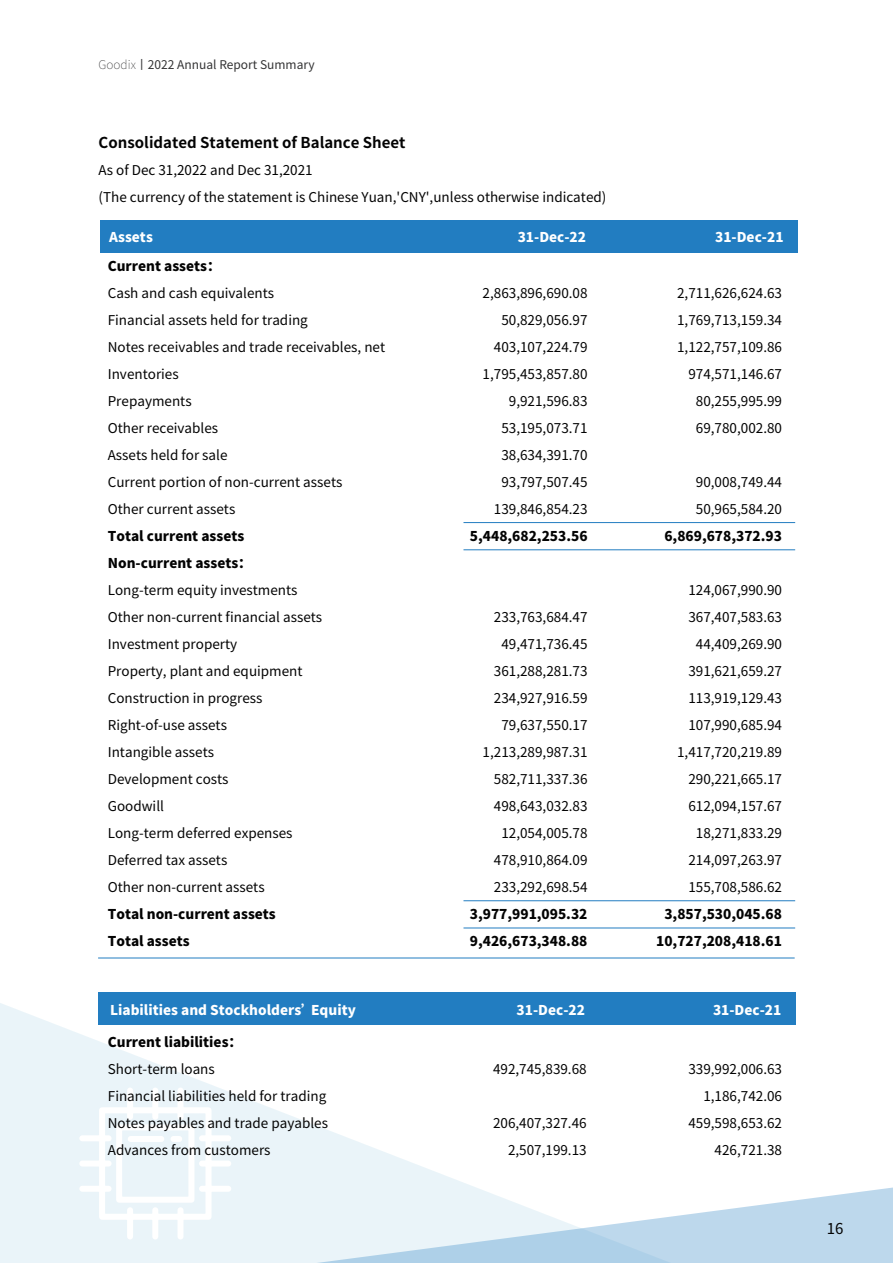
<style>
.page{position:relative;width:893px;height:1263px;background:#fff}
.page>*{position:absolute;margin:0;border:0;box-sizing:border-box;transform-origin:0 0}
.t1{font:700 15px "Source Han Sans SC";color:#030303}
.t2{font:15px "Source Han Sans SC";color:#030303}
.t3{font:13.5px/27px "Source Han Sans SC";color:#030303;text-align:right}
.t4{font:800 13.5px/27px "Source Han Sans SC";color:#030303}
.t5{font:800 13.5px "Source Han Sans SC";color:#fff}
.t6{font:12px "Source Han Sans SC";color:#333334}
.s1{font-weight:200}
</style>
<div class="page">
<svg style="left:0;top:1003px;width:474px;height:260px;fill:#eaf4f9"></svg>
<svg style="left:316px;top:1187px;width:577px;height:76px"></svg>
<svg style="left:79px;top:1087px;width:153px;height:153px"></svg>
<div style="left:100px;top:220px;width:697px;height:33px;background:#227dc1"></div>
<hr style="left:463px;top:549px;width:332px;height:1px;background:#227dc1">
<hr style="left:463px;top:522px;width:332px;height:1px;background:#227dc1">
<hr style="left:463px;top:927px;width:332px;height:1px;background:#227dc1">
<hr style="left:463px;top:900px;width:332px;height:1px;background:#227dc1">
<hr style="left:98px;top:957px;width:697px;height:1px;background:#227dc1">
<div style="left:98px;top:992px;width:698px;height:33px;background:#227dc1"></div>
<p class="t6" style="left:99px;top:58px;width:218px"><span class="s1">Goodix</span>丨2022 Annual Report Summary</p>
<p class="t1" style="left:99px;top:134px;width:308px">Consolidated Statement of Balance Sheet</p>
<p class="t3" style="left:99px;top:157px;width:509px;text-align:left">As of Dec 31,2022 and Dec 31,2021<br>(The currency of the statement is Chinese Yuan,'CNY',unless otherwise indicated)</p>
<p class="t5" style="left:109px;top:229px;width:45px">Assets</p>
<p class="t5" style="left:518px;top:229px;width:70px">31-Dec-22</p>
<p class="t5" style="left:715px;top:229px;width:70px">31-Dec-21</p>
<p class="t4" style="left:108px;top:253px;width:114px">Current assets：</p>
<p class="t3" style="left:108px;top:280px;width:279px;text-align:left">Cash and cash equivalents<br>Financial assets held for trading<br>Notes receivables and trade receivables, net<br>Inventories<br>Prepayments<br>Other receivables<br>Assets held for sale<br>Current portion of non-current assets<br>Other current assets</p>
<p class="t4" style="left:108px;top:523px;width:145px">Total current assets<br>Non-current assets：</p>
<p class="t3" style="left:108px;top:577px;width:216px;text-align:left">Long-term equity investments<br>Other non-current financial assets<br>Investment property<br>Property, plant and equipment<br>Construction in progress<br>Right-of-use assets<br>Intangible assets<br>Development costs<br>Goodwill<br>Long-term deferred expenses<br>Deferred tax assets<br>Other non-current assets</p>
<p class="t4" style="left:108px;top:901px;width:170px">Total non-current assets<br>Total assets</p>
<p class="t3" style="left:483px;top:280px;width:106px">2,863,896,690.08<br>50,829,056.97<br>403,107,224.79<br>1,795,453,857.80<br>9,921,596.83<br>53,195,073.71<br>38,634,391.70<br>93,797,507.45<br>139,846,854.23</p>
<p class="t4" style="left:470px;top:523px;width:119px">5,448,682,253.56</p>
<p class="t3" style="left:483px;top:604px;width:106px">233,763,684.47<br>49,471,736.45<br>361,288,281.73<br>234,927,916.59<br>79,637,550.17<br>1,213,289,987.31<br>582,711,337.36<br>498,643,032.83<br>12,054,005.78<br>478,910,864.09<br>233,292,698.54</p>
<p class="t4" style="left:470px;top:901px;width:119px">3,977,991,095.32<br>9,426,673,348.88</p>
<p class="t3" style="left:677px;top:280px;width:106px">2,711,626,624.63<br>1,769,713,159.34<br>1,122,757,109.86<br>974,571,146.67<br>80,255,995.99<br>69,780,002.80</p>
<p class="t3" style="left:696px;top:469px;width:88px;text-align:left">90,008,749.44<br>50,965,584.20</p>
<p class="t4" style="left:664px;top:523px;width:119px">6,869,678,372.93</p>
<p class="t3" style="left:677px;top:577px;width:106px">124,067,990.90<br>367,407,583.63<br>44,409,269.90<br>391,621,659.27<br>113,919,129.43<br>107,990,685.94<br>1,417,720,219.89<br>290,221,665.17<br>612,094,157.67<br>18,271,833.29<br>214,097,263.97<br>155,708,586.62</p>
<p class="t4" style="left:656px;top:901px;width:127px;text-align:right">3,857,530,045.68<br>10,727,208,418.61</p>
<p class="t5" style="left:110px;top:1002px;width:247px">Liabilities and Stockholders’Equity</p>
<p class="t5" style="left:517px;top:1002px;width:70px">31-Dec-22</p>
<p class="t5" style="left:713px;top:1002px;width:70px">31-Dec-21</p>
<p class="t4" style="left:108px;top:1029px;width:136px">Current liabilities：</p>
<p class="t3" style="left:108px;top:1056px;width:222px;text-align:left">Short-term loans<br>Financial liabilities held for trading<br>Notes payables and trade payables<br>Advances from customers</p>
<p class="t3" style="left:493px;top:1056px;width:95px">492,745,839.68</p>
<p class="t3" style="left:493px;top:1110px;width:95px">206,407,327.46<br>2,507,199.13</p>
<p class="t3" style="left:688px;top:1056px;width:95px">339,992,006.63<br>1,186,742.06<br>459,598,653.62<br>426,721.38</p>
<p class="t2" style="left:827px;top:1220px;width:18px">16</p>
</div>
